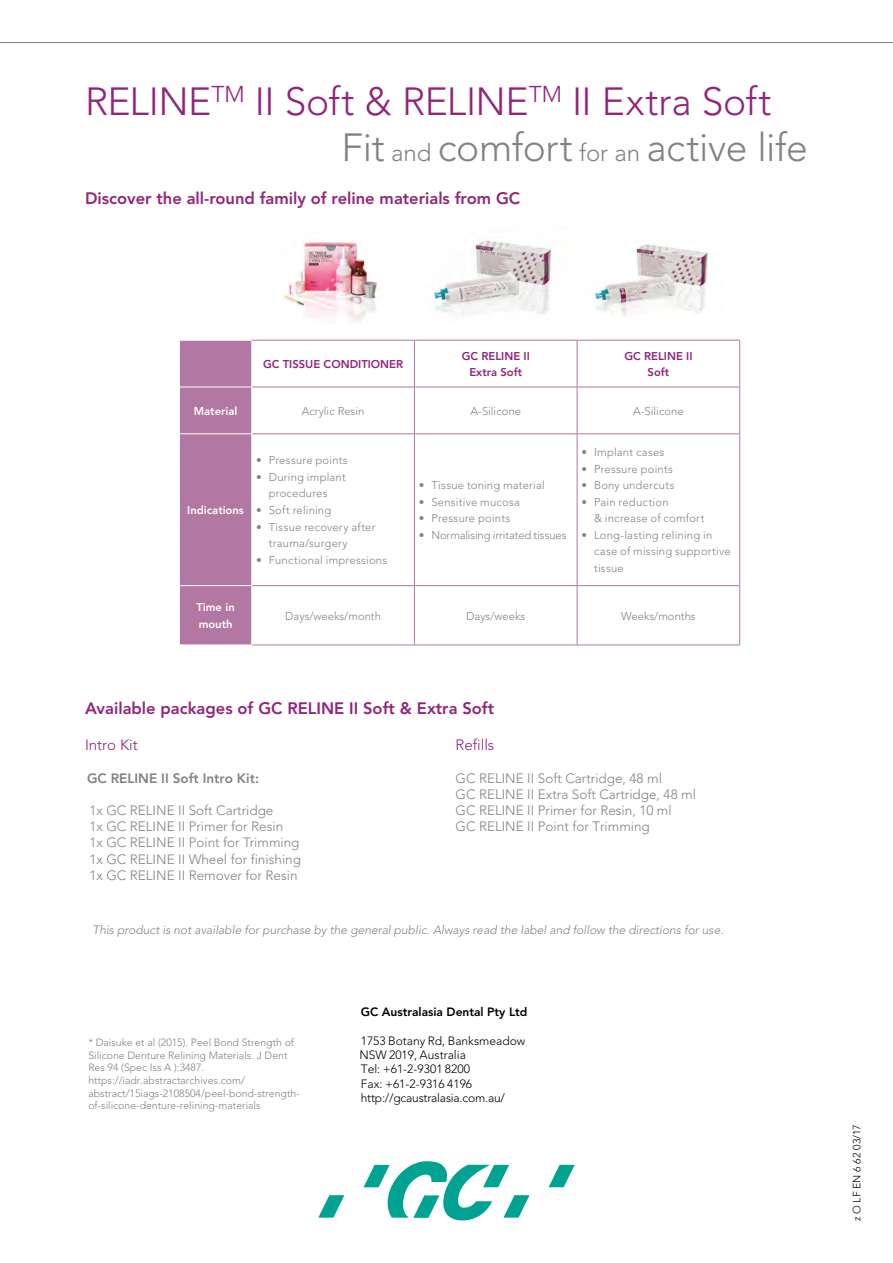
<style>
.page{position:relative;width:893px;height:1263px;background:#fff}
.page>*{position:absolute;margin:0;border:0;box-sizing:border-box;transform-origin:0 0}
.t1{font:300 39px/46.5px "Avenir LT Std";letter-spacing:-.01em;color:#92247a}
.t2{font:800 16.5px "Avenir LT Std";color:#92247a}
.t3{font:300 15px "Avenir LT Std";color:#92247a}
.t4{font:300 13.5px/16.2px "Avenir LT Std";color:#808285}
.t5{font:800 13.5px "Avenir LT Std";color:#808285}
.t6{font:300 12px/14.4px "Avenir LT Std";color:#000}
.t7{font:italic 300 12px "Avenir LT Std";color:#808284}
.t8{font:800 12px "Avenir LT Std";color:#000}
.t9{font:300 11.25px/16.5px "Avenir LT Std";letter-spacing:.015em;color:#808285}
.t10{font:800 11.25px/16.5px "Avenir LT Std";color:#92247a;text-align:center}
.t11{font:800 11.25px/16.5px "Avenir LT Std";color:#fff}
.t12{font:300 11.25px "Avenir LT Std";letter-spacing:-.01em;color:#808285}
.t13{font:300 10.5px/12.6px "Avenir LT Std";color:#808284}
.t14{font:300 10.5px "Avenir LT Std";color:#000}
.s1{color:#808285}
.s2{font-size:24px;color:#808285}
</style>
<div class="page">
<svg style="left:0;top:42px;width:893px;height:1px"></svg>
<svg style="left:549px;top:1165px;width:26px;height:22px"></svg>
<svg style="left:364px;top:1161px;width:165px;height:59px"></svg>
<svg style="left:318px;top:1195px;width:26px;height:22px"></svg>
<div style="left:180px;top:341px;width:72px;height:304px;background:#b377a3"></div>
<hr style="left:414px;top:340px;width:1px;height:47px;background:#b377a3">
<hr style="left:577px;top:340px;width:163px;height:1px;background:#b377a3">
<hr style="left:577px;top:340px;width:1px;height:47px;background:#b377a3">
<hr style="left:739px;top:340px;width:1px;height:47px;background:#b377a3">
<hr style="left:252px;top:387px;width:162px;height:1px;background:#b377a3">
<hr style="left:414px;top:387px;width:163px;height:1px;background:#b377a3">
<hr style="left:414px;top:387px;width:1px;height:47px;background:#b377a3">
<hr style="left:577px;top:387px;width:163px;height:1px;background:#b377a3">
<hr style="left:577px;top:387px;width:1px;height:47px;background:#b377a3">
<hr style="left:739px;top:387px;width:1px;height:47px;background:#b377a3">
<hr style="left:252px;top:433px;width:162px;height:1px;background:#b377a3">
<hr style="left:414px;top:433px;width:163px;height:1px;background:#b377a3">
<hr style="left:414px;top:434px;width:1px;height:151px;background:#b377a3">
<hr style="left:577px;top:433px;width:163px;height:1px;background:#b377a3">
<hr style="left:577px;top:434px;width:1px;height:151px;background:#b377a3">
<hr style="left:739px;top:434px;width:1px;height:151px;background:#b377a3">
<hr style="left:252px;top:585px;width:162px;height:1px;background:#b377a3">
<hr style="left:414px;top:585px;width:163px;height:1px;background:#b377a3">
<hr style="left:414px;top:586px;width:1px;height:59px;background:#b377a3">
<hr style="left:577px;top:585px;width:163px;height:1px;background:#b377a3">
<hr style="left:577px;top:586px;width:1px;height:59px;background:#b377a3">
<hr style="left:739px;top:586px;width:1px;height:59px;background:#b377a3">
<hr style="left:252px;top:645px;width:162px;height:1px;background:#b377a3">
<hr style="left:414px;top:645px;width:163px;height:1px;background:#b377a3">
<hr style="left:577px;top:645px;width:163px;height:1px;background:#b377a3">
<hr style="left:179px;top:387px;width:73px;height:1px;background:#fff">
<hr style="left:179px;top:433px;width:73px;height:1px;background:#fff">
<hr style="left:179px;top:585px;width:73px;height:1px;background:#fff">
<hr style="left:252px;top:387px;width:1px;height:47px;background:#fff">
<hr style="left:252px;top:434px;width:1px;height:152px;background:#fff">
<hr style="left:252px;top:340px;width:162px;height:1px;background:#b377a3">
<hr style="left:414px;top:340px;width:163px;height:1px;background:#b377a3">
<img style="left:283px;top:241px;width:95px;height:83px">
<img style="left:595px;top:244px;width:114px;height:72px">
<img style="left:434px;top:240px;width:118px;height:76px">
<h1 class="t1" style="left:341px;top:78px;width:468px;text-indent:-256px">RELINE<sup>TM</sup> II Soft &amp; RELINE<sup>TM</sup> II Extra Soft<br><span class="s1">Fit</span> <span class="s2">and</span> <span class="s1">comfort</span> <span class="s2">for an</span> <span class="s1">active life</span></h1>
<h2 class="t2" style="left:85px;top:188px;width:437px">Discover the all-round family of reline materials from GC</h2>
<p class="t10" style="left:263px;top:356px;width:142px">GC TISSUE CONDITIONER</p>
<p class="t10" style="left:462px;top:347px;width:70px">GC RELINE II<br>Extra Soft</p>
<p class="t10" style="left:624px;top:347px;width:70px">GC RELINE II<br>Soft</p>
<p class="t11" style="left:194px;top:402px;width:45px">Material</p>
<p class="t9" style="left:302px;top:403px;width:64px">Acrylic Resin</p>
<p class="t9" style="left:471px;top:403px;width:52px">A-Silicone</p>
<p class="t9" style="left:633px;top:403px;width:52px">A-Silicone</p>
<p class="t11" style="left:187px;top:502px;width:58px">Indications</p>
<p class="t9" style="left:256px;top:452px;width:93px">• Pressure points</p>
<p class="t9" style="left:256px;top:469px;width:91px;text-align:center">• During implant procedures</p>
<p class="t9" style="left:256px;top:502px;width:77px">• Soft relining</p>
<p class="t9" style="left:269px;top:518px;width:108px;text-indent:-13px">• Tissue recovery after trauma/surgery</p>
<p class="t9" style="left:256px;top:551px;width:133px">• Functional impressions</p>
<p class="t9" style="left:419px;top:477px;width:128px">• Tissue toning material</p>
<p class="t9" style="left:419px;top:494px;width:103px">• Sensitive mucosa</p>
<p class="t9" style="left:419px;top:510px;width:93px">• Pressure points</p>
<p class="t12" style="left:419px;top:528px;width:149px">• Normalising irritated tissues</p>
<p class="t9" style="left:581px;top:444px;width:85px">• Implant cases</p>
<p class="t9" style="left:581px;top:461px;width:93px">• Pressure points</p>
<p class="t9" style="left:581px;top:477px;width:95px">• Bony undercuts</p>
<p class="t9" style="left:594px;top:494px;width:112px;text-indent:-13px">• Pain reduction<br>&amp; increase of comfort</p>
<p class="t9" style="left:594px;top:527px;width:138px;text-indent:-13px">• Long-lasting relining in case of missing supportive tissue</p>
<p class="t11" style="left:196px;top:599px;width:40px">Time in mouth</p>
<p class="t9" style="left:285px;top:607px;width:97px">Days/weeks/month</p>
<p class="t9" style="left:466px;top:607px;width:60px">Days/weeks</p>
<p class="t9" style="left:621px;top:607px;width:76px">Weeks/months</p>
<h2 class="t2" style="left:85px;top:699px;width:411px">Available packages of GC RELINE II Soft &amp; Extra Soft</h2>
<h3 class="t3" style="left:85px;top:736px;width:54px">Intro Kit</h3>
<p class="t5" style="left:87px;top:770px;width:173px">GC RELINE II Soft Intro Kit:</p>
<p class="t4" style="left:89px;top:802px;width:213px">1x GC RELINE II Soft Cartridge<br>1x GC RELINE II Primer for Resin<br>1x GC RELINE II Point for Trimming<br>1x GC RELINE II Wheel for finishing<br>1x GC RELINE II Remover for Resin</p>
<h3 class="t3" style="left:455px;top:736px;width:40px">Refills</h3>
<p class="t4" style="left:455px;top:770px;width:242px">GC RELINE II Soft Cartridge, 48 ml<br>GC RELINE II Extra Soft Cartridge, 48 ml GC RELINE II Primer for Resin, 10 ml<br>GC RELINE II Point for Trimming</p>
<p class="t7" style="left:92px;top:923px;width:632px">This product is not available for purchase by the general public. Always read the label and follow the directions for use.</p>
<p class="t13" style="left:88px;top:1036px;width:213px">* Daisuke et al (2015). Peel Bond Strength of Silicone Denture Relining Materials. J Dent Res 94 (Spec Iss A ):3487. https://iadr.abstractarchives.com/ abstract/15iags-2108504/peel-bond-strength&shy;of-silicone-denture-relining-materials</p>
<p class="t8" style="left:361px;top:1004px;width:168px">GC Australasia Dental Pty Ltd</p>
<p class="t6" style="left:359px;top:1033px;width:167px">1753 Botany Rd, Banksmeadow<br>NSW 2019, Australia<br>Tel: +61-2-9301 8200<br>Fax: +61-2-9316 4196 http://gcaustralasia.com.au/</p>
<p class="t14" style="left:851px;top:1221px;width:99px;rotate:-90deg">z O LF EN 6 62 03/17</p>
</div>
